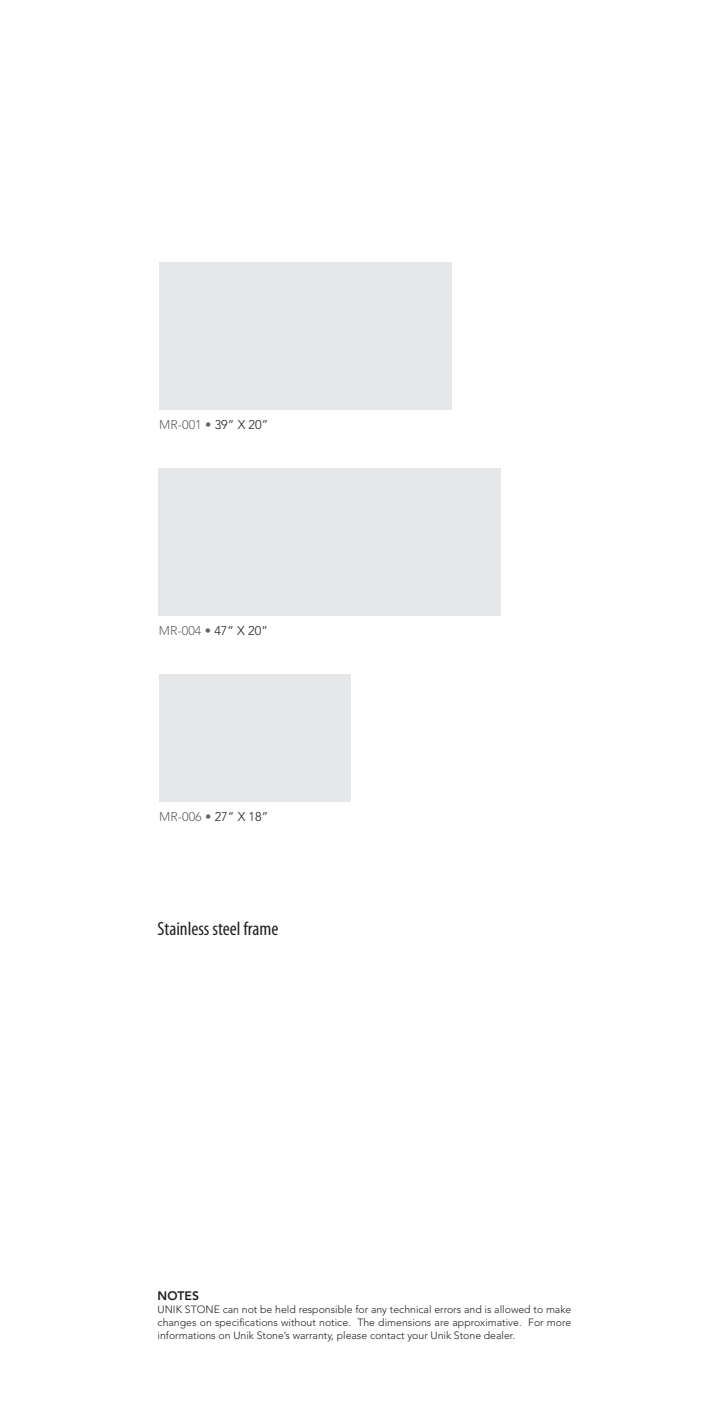
<style>
.page{position:relative;width:725px;height:1418px;background:#fff}
.page>*{position:absolute;margin:0;border:0;box-sizing:border-box;transform-origin:0 0}
.t1{font:condensed 19.25px "Myriad Pro";color:#231f20}
.t2{font:300 12.6px "Avenir LT Std";color:#636567}
.t3{font:800 12.25px "Avenir LT Std";color:#231f20}
.t4{font:300 10.5px/12.6px "Avenir LT Std";color:#231f20;text-align:justify}
.s1{color:#231f20}
</style>
<div class="page">
<div style="left:158px;top:468px;width:342px;height:147px;background:#e6e7e8"></div>
<div style="left:159px;top:262px;width:293px;height:147px;background:#e6e7e8"></div>
<div style="left:159px;top:674px;width:192px;height:127px;background:#e6e7e8"></div>
<p class="t2" style="left:159px;top:419px;width:110px">MR-001 • <span class="s1">39” X 20”</span></p>
<p class="t2" style="left:159px;top:625px;width:110px">MR-004 • <span class="s1">47” X 20”</span></p>
<p class="t2" style="left:159px;top:811px;width:110px">MR-006 • <span class="s1">27” X 18”</span></p>
<h1 class="t1" style="left:158px;top:922px;width:122px">Stainless steel frame</h1>
<p class="t3" style="left:158px;top:1290px;width:43px">NOTES</p>
<p class="t4" style="left:158px;top:1304px;width:415px">UNIK STONE can not be held responsible for any technical errors and is allowed to make changes on specifications without notice. The dimensions are approximative. For more informations on Unik Stone’s warranty, please contact your Unik Stone dealer.</p>
</div>
